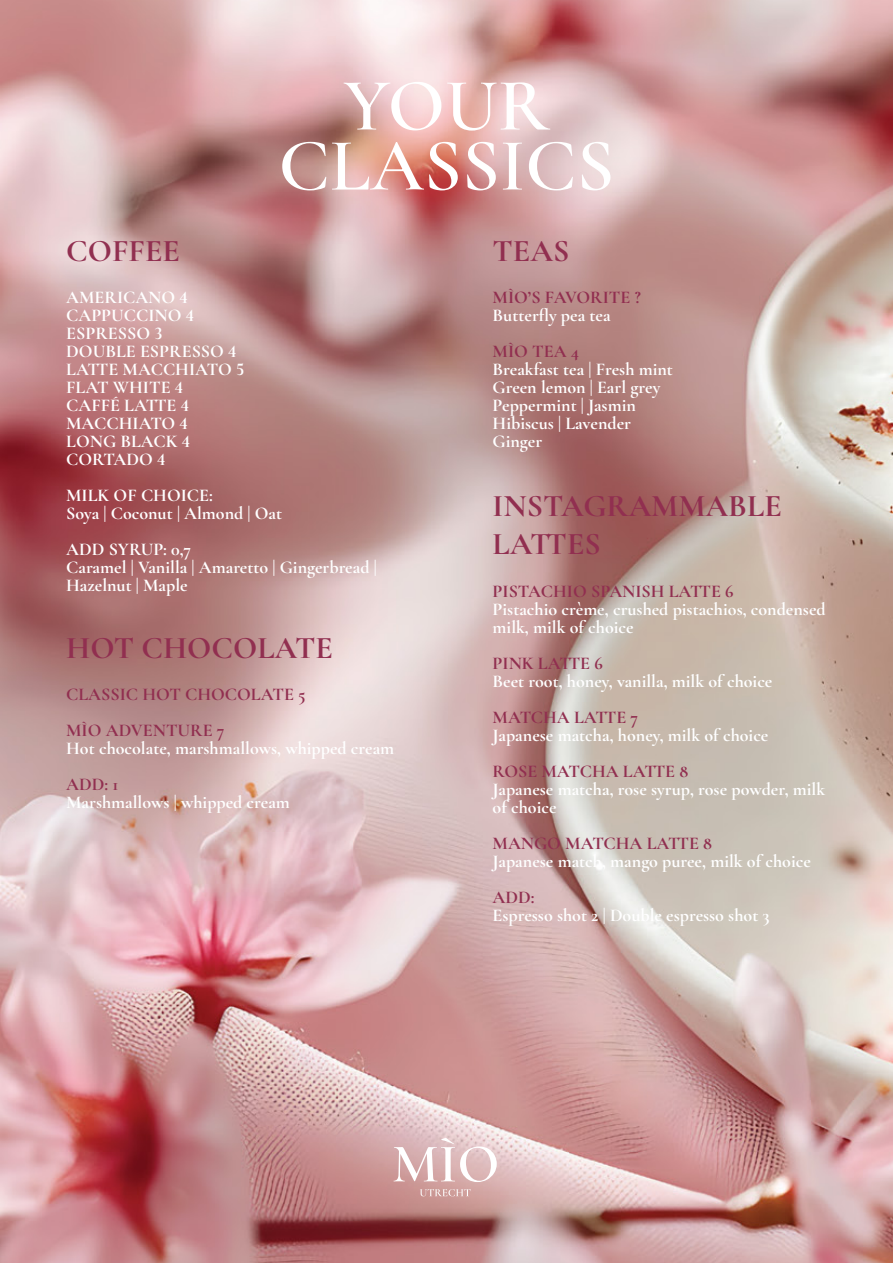
<style>
.page{position:relative;width:893px;height:1263px;background:#fff}
.page>*{position:absolute;margin:0;border:0;box-sizing:border-box;transform-origin:0 0}
.t1{font:600 75px/60px "Cormorant Garamond";color:#fff;text-align:center}
.t2{font:700 31.65px/38px "Cormorant Garamond";color:#912f50}
.t3{font:700 18px/18px "Cormorant Garamond";color:#fff}
.t4{font:700 18px/36px "Cormorant Garamond";color:#912f50}
</style>
<div class="page">
<img style="left:0;top:0;width:893px;height:1263px">
<svg style="left:420px;top:1189px;width:51px;height:7px"></svg>
<svg style="left:394px;top:1138px;width:103px;height:44px"></svg>
<h1 class="t1" style="left:279px;top:75px;width:337px">YOUR<br>CLASSICS</h1>
<h2 class="t2" style="left:66px;top:231px;width:115px">COFFEE</h2>
<p class="t3" style="left:66px;top:288px;width:179px">AMERICANO 4<br>CAPPUCCINO 4<br>ESPRESSO 3<br>DOUBLE ESPRESSO 4<br>LATTE MACCHIATO 5<br>FLAT WHITE 4<br>CAFFÉ LATTE 4<br>MACCHIATO 4<br>LONG BLACK 4<br>CORTADO 4</p>
<p class="t3" style="left:66px;top:486px;width:218px">MILK OF CHOICE:<br>Soya | Coconut | Almond | Oat</p>
<p class="t3" style="left:66px;top:540px;width:312px">ADD SYRUP: 0,7<br>Caramel | Vanilla | Amaretto | Gingerbread |<br>Hazelnut | Maple</p>
<h2 class="t2" style="left:66px;top:628px;width:268px">HOT CHOCOLATE</h2>
<p class="t4" style="left:66px;top:676px;width:241px">CLASSIC HOT CHOCOLATE 5<br>MÌO ADVENTURE 7</p>
<p class="t3" style="left:66px;top:739px;width:329px">Hot chocolate, marshmallows, whipped cream</p>
<p class="t4" style="left:66px;top:766px;width:54px">ADD: 1</p>
<p class="t3" style="left:66px;top:793px;width:225px">Marshmallows | whipped cream</p>
<h2 class="t2" style="left:493px;top:231px;width:78px">TEAS</h2>
<p class="t4" style="left:493px;top:279px;width:150px">MÌO’S FAVORITE ?</p>
<p class="t3" style="left:493px;top:306px;width:119px">Butterfly pea tea</p>
<p class="t4" style="left:493px;top:333px;width:88px">MÌO TEA 4</p>
<p class="t3" style="left:493px;top:360px;width:182px">Breakfast tea | Fresh mint<br>Green lemon | Earl grey<br>Peppermint | Jasmin<br>Hibiscus | Lavender<br>Ginger</p>
<h2 class="t2" style="left:493px;top:486px;width:291px">INSTAGRAMMABLE<br>LATTES</h2>
<p class="t4" style="left:493px;top:573px;width:243px">PISTACHIO SPANISH LATTE 6</p>
<p class="t3" style="left:493px;top:600px;width:334px">Pistachio crème, crushed pistachios, condensed milk, milk of choice</p>
<p class="t4" style="left:493px;top:645px;width:112px">PINK LATTE 6</p>
<p class="t3" style="left:493px;top:672px;width:281px">Beet root, honey, vanilla, milk of choice</p>
<p class="t4" style="left:493px;top:699px;width:147px">MATCHA LATTE 7</p>
<p class="t3" style="left:493px;top:726px;width:277px">Japanese matcha, honey, milk of choice</p>
<p class="t4" style="left:493px;top:753px;width:197px">ROSE MATCHA LATTE 8</p>
<p class="t3" style="left:493px;top:780px;width:334px">Japanese matcha, rose syrup, rose powder, milk of choice</p>
<p class="t4" style="left:493px;top:825px;width:221px">MANGO MATCHA LATTE 8</p>
<p class="t3" style="left:493px;top:852px;width:320px">Japanese match, mango puree, milk of choice</p>
<p class="t4" style="left:493px;top:879px;width:43px">ADD:</p>
<p class="t3" style="left:493px;top:906px;width:279px">Espresso shot 2 | Double espresso shot 3</p>
</div>
